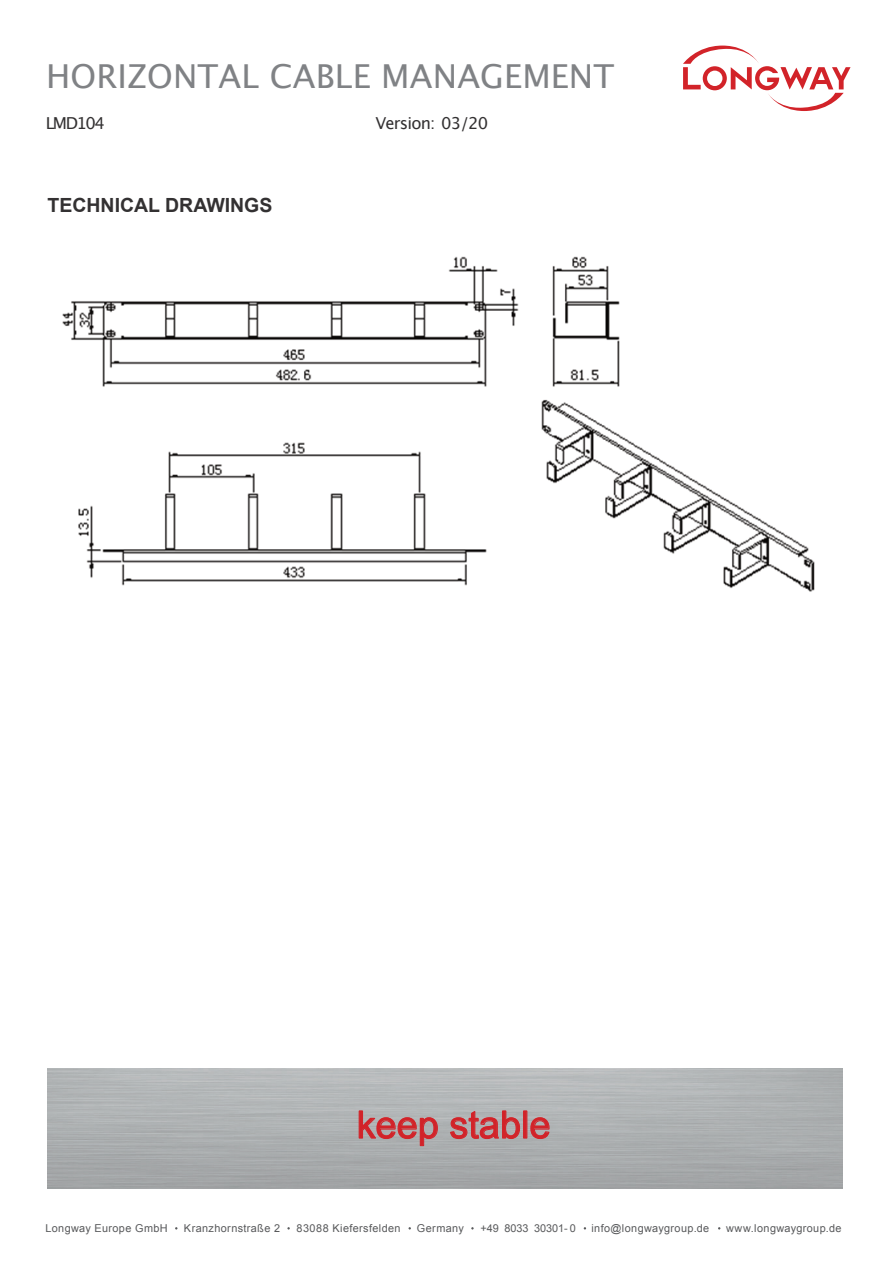
<style>
.page{position:relative;width:894px;height:1264px;background:#fff}
.page>*{position:absolute;margin:0;border:0;box-sizing:border-box;transform-origin:0 0}
.t1{font:37.95px "Arial";color:#d22329}
.t2{font:33px "Lucida Grande";letter-spacing:.005em;color:#808285}
.t3{font:700 19.5px "Arial";color:#333132}
.t4{font:16.5px "Lucida Grande";letter-spacing:-.05em;color:#333132}
.t5{font:10.8px "Arial";letter-spacing:.035em;color:#58595b}
.t6{font:10.8px "Arial";color:#58595b}
</style>
<div class="page">
<svg style="left:683px;top:46px;width:167px;height:65px"></svg>
<img style="left:48px;top:1068px;width:794px;height:119px">
<svg style="left:358px;top:1110px;width:79px;height:35px;background:#b4999b"></svg>
<svg style="left:450px;top:1110px;width:70px;height:28px;background:#b69496"></svg>
<div style="left:523px;top:1110px;width:4px;height:28px;border:1px solid #d22329"></div>
<svg style="left:530px;top:1117px;width:19px;height:21px"></svg>
<img style="left:62px;top:256px;width:753px;height:336px">
<h2 class="t2" style="left:46px;top:62px;width:569px">HORIZONTAL CABLE MANAGEMENT</h2>
<h3 class="t4" style="left:46px;top:116px;width:61px">LMD104</h3>
<h3 class="t4" style="left:375px;top:116px;width:114px">Version: 03/20</h3>
<h3 class="t3" style="left:48px;top:197px;width:226px">TECHNICAL DRAWINGS</h3>
<h1 class="t1" style="left:356px;top:1110px;width:195px">keep stable</h1>
<p class="t5" style="left:45px;top:1224px;width:124px">Longway Europe GmbH</p>
<p class="t5" style="left:184px;top:1224px;width:98px">Kranzhornstraße 2</p>
<p class="t5" style="left:296px;top:1224px;width:105px">83088 Kiefersfelden</p>
<p class="t5" style="left:417px;top:1224px;width:48px">Germany</p>
<p class="t6" style="left:480px;top:1224px;width:97px">+49 8033 30301- 0</p>
<p class="t5" style="left:591px;top:1224px;width:119px">info@longwaygroup.de</p>
<p class="t5" style="left:725px;top:1224px;width:117px">www.longwaygroup.de</p>
</div>
